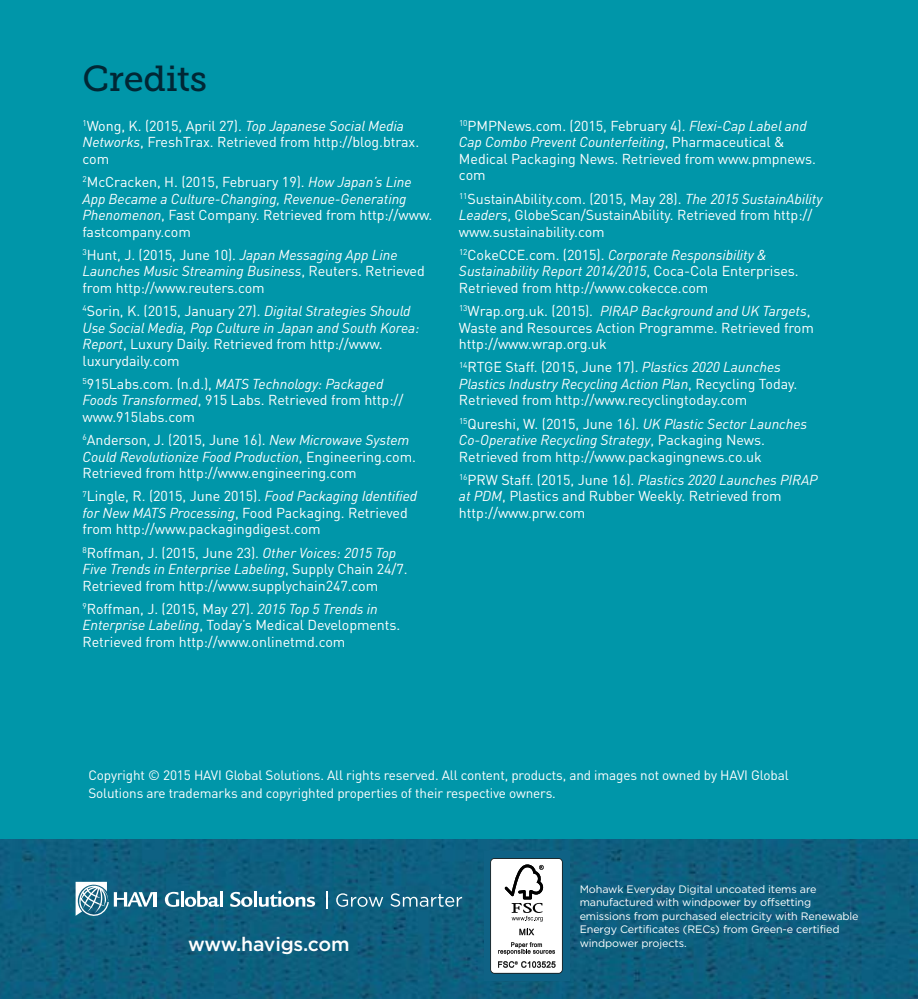
<style>
.page{position:relative;width:918px;height:999px;background:#fff}
.page>*{position:absolute;margin:0;border:0;box-sizing:border-box;transform-origin:0 0}
.t1{font:36px "Museo Slab 500";letter-spacing:-.01em;color:#012735}
.t2{font:500 19.5px "Gotham";letter-spacing:-.01em;color:#fff}
.t3{font:14.25px/16.5px "DINOT";letter-spacing:-.005em;color:#fff}
.t4{font:13.5px/18px "DINOT";letter-spacing:-.01em;color:#fff}
.t5{font:10.8px/13.5px "Gotham";letter-spacing:-.01em;color:#fff}
.s1{font-style:italic}
</style>
<div class="page">
<img style="left:0;top:839px;width:918px;height:160px">
<div style="left:484px;top:851px;width:85px;height:130px;background:#0f6285"></div>
<div style="left:0;top:0;width:918px;height:839px;background:#0096a9"></div>
<svg style="left:490px;top:858px;width:73px;height:116px;background:#d8d9da"></svg>
<svg style="left:75px;top:882px;width:79px;height:35px"></svg>
<hr style="left:154px;top:892px;width:3px;height:15px;background:#fff">
<svg style="left:165px;top:892px;width:14px;height:15px"></svg>
<hr style="left:181px;top:891px;width:3px;height:16px;background:#fff">
<svg style="left:185px;top:891px;width:34px;height:16px"></svg>
<hr style="left:220px;top:891px;width:3px;height:16px;background:#fff">
<svg style="left:230px;top:892px;width:22px;height:15px"></svg>
<hr style="left:254px;top:891px;width:3px;height:16px;background:#fff">
<svg style="left:259px;top:891px;width:56px;height:16px"></svg>
<svg style="left:326px;top:892px;width:1px;height:17px"></svg>
<svg style="left:336px;top:893px;width:47px;height:14px"></svg>
<svg style="left:390px;top:893px;width:72px;height:14px"></svg>
<h1 class="t1" style="left:82px;top:58px;width:126px">Credits</h1>
<p class="t3" style="left:82px;top:117px;width:338px"><sup>1</sup>Wong, K. (2015, April 27). <span class="s1">Top Japanese Social Media<br>Networks</span>, FreshTrax. Retrieved from http://blog.btrax. com</p>
<p class="t3" style="left:82px;top:173px;width:351px"><sup>2</sup>McCracken, H. (2015, February 19). <span class="s1">How Japan’s Line App Became a Culture-Changing, Revenue-Generating Phenomenon</span>, Fast Company. Retrieved from http://www. fastcompany.com</p>
<p class="t3" style="left:82px;top:246px;width:344px"><sup>3</sup>Hunt, J. (2015, June 10). <span class="s1">Japan Messaging App Line<br>Launches Music Streaming Business</span>, Reuters. Retrieved from http://www.reuters.com</p>
<p class="t3" style="left:82px;top:302px;width:338px"><sup>4</sup>Sorin, K. (2015, January 27). <span class="s1">Digital Strategies Should Use Social Media, Pop Culture in Japan and South Korea:<br>Report</span>, Luxury Daily. Retrieved from http://www. luxurydaily.com</p>
<p class="t3" style="left:82px;top:375px;width:323px"><sup>5</sup>915Labs.com. (n.d.), <span class="s1">MATS Technology: Packaged<br>Foods Transformed</span>, 915 Labs. Retrieved from http:// www.915labs.com</p>
<p class="t3" style="left:82px;top:431px;width:335px"><sup>6</sup>Anderson, J. (2015, June 16). <span class="s1">New Microwave System<br>Could Revolutionize Food Production</span>, Engineering.com.<br>Retrieved from http://www.engineering.com</p>
<p class="t3" style="left:82px;top:487px;width:336px"><sup>7</sup>Lingle, R. (2015, June 2015). <span class="s1">Food Packaging Identified for New MATS Processing</span>, Food Packaging. Retrieved from http://www.packagingdigest.com</p>
<p class="t3" style="left:82px;top:544px;width:327px"><sup>8</sup>Roffman, J. (2015, June 23). <span class="s1">Other Voices: 2015 Top<br>Five Trends in Enterprise Labeling</span>, Supply Chain 24/7.<br>Retrieved from http://www.supplychain247.com</p>
<p class="t3" style="left:82px;top:600px;width:319px"><sup>9</sup>Roffman, J. (2015, May 27). <span class="s1">2015 Top 5 Trends in<br>Enterprise Labeling</span>, Today’s Medical Developments.<br>Retrieved from http://www.onlinetmd.com</p>
<p class="t3" style="left:459px;top:117px;width:359px"><sup>10</sup>PMPNews.com. (2015, February 4). <span class="s1">Flexi-Cap Label and Cap Combo Prevent Counterfeiting</span>, Pharmaceutical &amp; Medical Packaging News. Retrieved from www.pmpnews. com</p>
<p class="t3" style="left:459px;top:190px;width:365px"><sup>11</sup>SustainAbility.com. (2015, May 28). <span class="s1">The 2015 SustainAbility<br>Leaders</span>, GlobeScan/SustainAbility. Retrieved from http:// www.sustainability.com</p>
<p class="t3" style="left:459px;top:246px;width:341px"><sup>12</sup>CokeCCE.com. (2015). <span class="s1">Corporate Responsibility &amp;<br>Sustainability Report 2014/2015</span>, Coca-Cola Enterprises.<br>Retrieved from http://www.cokecce.com</p>
<p class="t3" style="left:459px;top:302px;width:356px"><sup>13</sup>Wrap.org.uk. (2015). <span class="s1">PIRAP Background and UK Targets</span>,<br>Waste and Resources Action Programme. Retrieved from http://www.wrap.org.uk</p>
<p class="t3" style="left:459px;top:358px;width:340px"><sup>14</sup>RTGE Staff. (2015, June 17). <span class="s1">Plastics 2020 Launches<br>Plastics Industry Recycling Action Plan</span>, Recycling Today.<br>Retrieved from http://www.recyclingtoday.com</p>
<p class="t3" style="left:459px;top:415px;width:350px"><sup>15</sup>Qureshi, W. (2015, June 16). <span class="s1">UK Plastic Sector Launches<br>Co-Operative Recycling Strategy</span>, Packaging News.<br>Retrieved from http://www.packagingnews.co.uk</p>
<p class="t3" style="left:459px;top:471px;width:360px"><sup>16</sup>PRW Staff. (2015, June 16). <span class="s1">Plastics 2020 Launches PIRAP at PDM</span>, Plastics and Rubber Weekly. Retrieved from http://www.prw.com</p>
<p class="t4" style="left:88px;top:766px;width:702px">Copyright © 2015 HAVI Global Solutions. All rights reserved. All content, products, and images not owned by HAVI Global<br>Solutions are trademarks and copyrighted properties of their respective owners.</p>
<h2 class="t2" style="left:188px;top:933px;width:163px">www.havigs.com</h2>
<p class="t5" style="left:580px;top:882px;width:281px">Mohawk Everyday Digital uncoated items are manufactured with windpower by offsetting emissions from purchased electricity with Renewable Energy Certificates (RECs) from Green-e certified windpower projects.</p>
</div>
